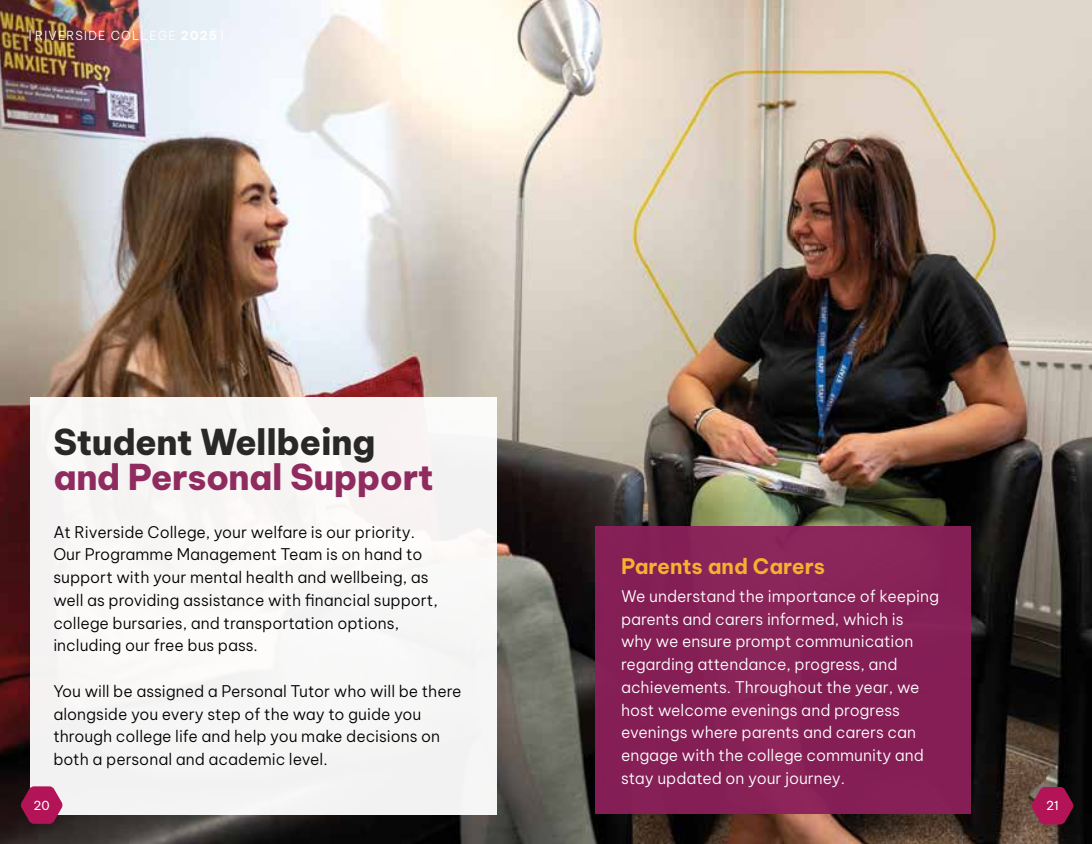
<style>
.page{position:relative;width:1092px;height:844px;background:#fff}
.page>*{position:absolute;margin:0;border:0;box-sizing:border-box;transform-origin:0 0}
.t1{font:800 35px "Be Vietnam Pro";letter-spacing:-.01em;color:#902b60}
.t2{font:800 35px "Be Vietnam Pro";letter-spacing:-.01em;color:#282827}
.t3{font:700 21px "Be Vietnam Pro";color:#f6b131}
.t4{font:300 15.75px/22.8px "Be Vietnam Pro";color:#000}
.t5{font:300 15.75px/22.8px "Be Vietnam Pro";color:#fff}
.t6{font:300 12.25px "Be Vietnam Pro";letter-spacing:.1em;color:#fff}
.t7{font:12.25px "Be Vietnam Pro";color:#fff}
.s1{font-weight:700}
</style>
<div class="page">
<img style="left:0;top:0;width:1091px;height:843px">
<div style="left:30px;top:397px;width:466px;height:417px;background:#f7f6f5"></div>
<div style="left:595px;top:526px;width:376px;height:288px;background:#8b205a"></div>
<svg style="left:21px;top:786px;width:42px;height:37px;background:#a3275b"></svg>
<svg style="left:1031px;top:786px;width:42px;height:38px;background:#961d4e"></svg>
<p class="t6" style="left:35px;top:25px;width:183px">RIVERSIDE COLLEGE <span class="s1">2025</span></p>
<h1 class="t2" style="left:53px;top:412px;width:323px">Student Wellbeing</h1>
<h1 class="t1" style="left:53px;top:447px;width:382px">and Personal Support</h1>
<p class="t4" style="left:53px;top:518px;width:386px">At Riverside College, your welfare is our priority.<br>Our Programme Management Team is on hand to support with your mental health and wellbeing, as well as providing assistance with financial support, college bursaries, and transportation options, including our free bus pass.</p>
<p class="t4" style="left:53px;top:678px;width:409px">You will be assigned a Personal Tutor who will be there alongside you every step of the way to guide you through college life and help you make decisions on both a personal and academic level.</p>
<h2 class="t3" style="left:621px;top:548px;width:205px">Parents and Carers</h2>
<p class="t5" style="left:621px;top:583px;width:319px">We understand the importance of keeping parents and carers informed, which is<br>why we ensure prompt communication regarding attendance, progress, and achievements. Throughout the year, we host welcome evenings and progress evenings where parents and carers can engage with the college community and stay updated on your journey.</p>
<p class="t7" style="left:34px;top:794px;width:18px">20</p>
<p class="t7" style="left:1046px;top:795px;width:14px">21</p>
</div>
